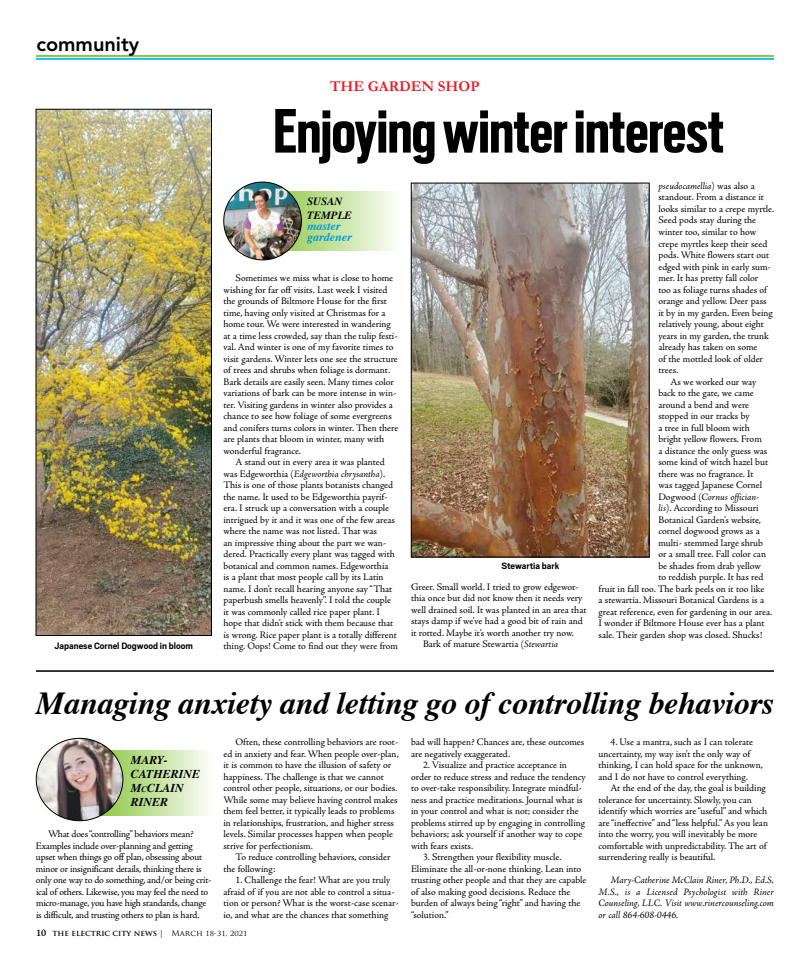
<style>
.page{position:relative;width:810px;height:972px;background:#fff}
.page>*{position:absolute;margin:0;border:0;box-sizing:border-box;transform-origin:0 0}
.t1{font:700 54.5px "Scout Cond";color:#000}
.t2{font:italic 700 32px "Times";letter-spacing:-.01em;color:#000}
.t3{font:800 20px "Avenir LT Std";color:#000}
.t4{font:700 15px "Garamond";color:#ed1d24}
.t5{font:italic 700 12px/14px "Times";color:#000}
.t6{font:italic 700 12px/11px "Times";color:#009bdb}
.t7{font:italic 700 11px/14px "Times";color:#000}
.t8{font:10px/11.5px "Adobe Jenson Pro";letter-spacing:-.005em;color:#000}
.t9{font:italic 10px/11.5px "Adobe Jenson Pro";letter-spacing:-.005em;color:#000;text-align:justify}
.t10{font:700 8px "Scout";color:#000}
.t11{font:700 8px "Trajan Pro";color:#000}
.s1{font-style:italic}
.s2{font-style:normal}
.s3{font-size:8.4px}
.s4{font-family:"Adobe Jenson Pro";font-weight:600;font-size:10px}
.s5{font-weight:400}
</style>
<div class="page">
<hr style="left:36px;top:671px;width:738px;height:1px;background:#000">
<hr style="left:36px;top:58px;width:738px;height:2px;background:#14c3f4">
<hr style="left:36px;top:55px;width:738px;height:2px;background:#8cc63f">
<svg style="left:123px;top:750px;width:85px;height:66px;background:#cee6ae"></svg>
<img style="left:36px;top:738px;width:87px;height:83px">
<svg style="left:288px;top:191px;width:106px;height:59px;background:#cee5ae"></svg>
<img style="left:224px;top:182px;width:77px;height:78px;border-radius:39px">
<div style="left:224px;top:182px;width:78px;height:78px;border:1px solid #000;border-radius:50%"></div>
<img style="left:38px;top:111px;width:172px;height:523px">
<div style="left:36px;top:109px;width:176px;height:527px;border:1px solid #000"></div>
<img style="left:413px;top:185px;width:234px;height:370px">
<div style="left:411px;top:183px;width:238px;height:374px;border:1px solid #000"></div>
<h3 class="t3" style="left:36px;top:32px;width:104px">community</h3>
<p class="t10" style="left:55px;top:640px;width:140px">Japanese Cornel Dogwood in bloom</p>
<h3 class="t4" style="left:330px;top:76px;width:151px">THE GARDEN SHOP</h3>
<h1 class="t1" style="left:273px;top:94px;width:452px">Enjoying winter interest</h1>
<p class="t7" style="left:307px;top:194px;width:46px">SUSAN<br>TEMPLE</p>
<p class="t6" style="left:307px;top:220px;width:46px">master gardener</p>
<p class="t8" style="left:224px;top:272px;width:176px;text-indent:12px">Sometimes we miss what is close to home wishing for far off visits. Last week I visited the grounds of Biltmore House for the first time, having only visited at Christmas for a home tour. We were interested in wandering at a time less crowded, say than the tulip festi&shy;val. And winter is one of my favorite times to visit gardens. Winter lets one see the structure of trees and shrubs when foliage is dormant.<br>Bark details are easily seen. Many times color variations of bark can be more intense in win&shy;ter. Visiting gardens in winter also provides a chance to see how foliage of some evergreens and conifers turns colors in winter. Then there are plants that bloom in winter, many with wonderful fragrance.</p>
<p class="t8" style="left:224px;top:456px;width:176px;text-indent:12px">A stand out in every area it was planted was Edgeworthia (<span class="s1">Edgeworthia chrysantha</span>).<br>This is one of those plants botanists changed the name. It used to be Edgeworthia payrif&shy;era. I struck up a conversation with a couple intrigued by it and it was one of the few areas where the name was not listed. That was<br>an impressive thing about the part we wan&shy;dered. Practically every plant was tagged with botanical and common names. Edgeworthia<br>is a plant that most people call by its Latin name. I don’t recall hearing anyone say “That paperbush smells heavenly”. I told the couple it was commonly called rice paper plant. I hope that didn’t stick with them because that is wrong. Rice paper plant is a totally different thing. Oops! Come to find out they were from</p>
<p class="t10" style="left:501px;top:560px;width:59px">Stewartia bark</p>
<p class="t8" style="left:411px;top:581px;width:169px">Greer. Small world. I tried to grow edgewor-</p>
<p class="t8" style="left:411px;top:592px;width:173px">thia once but did not know then it needs very</p>
<p class="t8" style="left:411px;top:604px;width:177px">well drained soil. It was planted in an area that</p>
<p class="t8" style="left:411px;top:615px;width:173px">stays damp if we’ve had a good bit of rain and</p>
<p class="t8" style="left:411px;top:627px;width:165px">it rotted. Maybe it’s worth another try now.</p>
<p class="t8" style="left:423px;top:638px;width:137px">Bark of mature Stewartia (<span class="s1">Stewartia</span></p>
<p class="t9" style="left:658px;top:181px;width:98px">pseudocamellia<span class="s2">) was also a</span></p>
<p class="t8" style="left:658px;top:192px;width:107px">standout. From a distance it</p>
<p class="t8" style="left:658px;top:203px;width:117px">looks similar to a crepe myrtle.</p>
<p class="t8" style="left:658px;top:215px;width:99px">Seed pods stay during the</p>
<p class="t8" style="left:658px;top:226px;width:99px">winter too, similar to how</p>
<p class="t8" style="left:658px;top:238px;width:111px">crepe myrtles keep their seed</p>
<p class="t8" style="left:658px;top:249px;width:112px">pods. White flowers start out</p>
<p class="t8" style="left:658px;top:261px;width:114px">edged with pink in early sum-</p>
<p class="t8" style="left:658px;top:272px;width:101px">mer. It has pretty fall color</p>
<p class="t8" style="left:658px;top:284px;width:110px">too as foliage turns shades of</p>
<p class="t8" style="left:658px;top:295px;width:110px">orange and yellow. Deer pass</p>
<p class="t8" style="left:658px;top:307px;width:116px">it by in my garden. Even being</p>
<p class="t8" style="left:658px;top:318px;width:107px">relatively young, about eight</p>
<p class="t8" style="left:658px;top:330px;width:112px">years in my garden, the trunk</p>
<p class="t8" style="left:658px;top:341px;width:101px">already has taken on some</p>
<p class="t8" style="left:658px;top:353px;width:106px">of the mottled look of older</p>
<p class="t8" style="left:658px;top:364px;width:21px">trees.</p>
<p class="t8" style="left:670px;top:376px;width:88px">As we worked our way</p>
<p class="t8" style="left:658px;top:387px;width:97px">back to the gate, we came</p>
<p class="t8" style="left:658px;top:399px;width:92px">around a bend and were</p>
<p class="t8" style="left:658px;top:410px;width:93px">stopped in our tracks by</p>
<p class="t8" style="left:658px;top:422px;width:93px">a tree in full bloom with</p>
<p class="t8" style="left:658px;top:433px;width:105px">bright yellow flowers. From</p>
<p class="t8" style="left:658px;top:445px;width:110px">a distance the only guess was</p>
<p class="t8" style="left:658px;top:456px;width:111px">some kind of witch hazel but</p>
<p class="t8" style="left:658px;top:468px;width:97px">there was no fragrance. It</p>
<p class="t8" style="left:658px;top:479px;width:105px">was tagged Japanese Cornel</p>
<p class="t9" style="left:658px;top:491px;width:102px"><span class="s2">Dogwood (</span>Cornus offician-</p>
<p class="t8" style="left:658px;top:502px;width:102px"><span class="s1">lis</span>). According to Missouri</p>
<p class="t8" style="left:658px;top:514px;width:104px">Botanical Garden’s website,</p>
<p class="t8" style="left:658px;top:525px;width:103px">cornel dogwood grows as a</p>
<p class="t8" style="left:658px;top:537px;width:106px">multi- stemmed large shrub</p>
<p class="t8" style="left:658px;top:548px;width:109px">or a small tree. Fall color can</p>
<p class="t8" style="left:658px;top:560px;width:104px">be shades from drab yellow</p>
<p class="t8" style="left:658px;top:571px;width:107px">to reddish purple. It has red</p>
<p class="t8" style="left:599px;top:583px;width:167px">fruit in fall too. The bark peels on it too like</p>
<p class="t8" style="left:599px;top:594px;width:167px">a stewartia. Missouri Botanical Gardens is a</p>
<p class="t8" style="left:599px;top:606px;width:175px">great reference, even for gardening in our area.</p>
<p class="t8" style="left:599px;top:617px;width:168px">I wonder if Biltmore House ever has a plant</p>
<p class="t8" style="left:599px;top:629px;width:165px">sale. Their garden shop was closed. Shucks!</p>
<h2 class="t2" style="left:36px;top:673px;width:740px">Managing anxiety and letting go of controlling behaviors</h2>
<p class="t5" style="left:131px;top:752px;width:71px">MARY-<br>CATHERINE<br>M<span class="s3">c</span>CLAIN<br>RINER</p>
<p class="t8" style="left:36px;top:829px;width:177px;text-indent:12px">What does “controlling” behaviors mean?<br>Examples include over-planning and getting upset when things go off plan, obsessing about minor or insignificant details, thinking there is only one way to do something, and/or being crit&shy;ical of others. Likewise, you may feel the need to micro-manage, you have high standards, change is difficult, and trusting others to plan is hard.</p>
<p class="t8" style="left:224px;top:737px;width:177px;text-indent:12px">Often, these controlling behaviors are root&shy;ed in anxiety and fear. When people over-plan, it is common to have the illusion of safety or happiness. The challenge is that we cannot control other people, situations, or our bodies.<br>While some may believe having control makes them feel better, it typically leads to problems in relationships, frustration, and higher stress levels. Similar processes happen when people strive for perfectionism.</p>
<p class="t8" style="left:224px;top:852px;width:169px;text-indent:12px">To reduce controlling behaviors, consider the following:</p>
<p class="t8" style="left:224px;top:875px;width:177px;text-indent:12px">1. Challenge the fear! What are you truly afraid of if you are not able to control a situa&shy;tion or person? What is the worst-case scenar&shy;io, and what are the chances that something</p>
<p class="t11" style="left:36px;top:928px;width:213px"><span class="s4">10</span> THE ELECTRIC CITY NEWS <span class="s5">| March 18-31, 2021</span></p>
<p class="t8" style="left:411px;top:737px;width:175px">bad will happen? Chances are, these outcomes are negatively exaggerated.</p>
<p class="t8" style="left:411px;top:760px;width:176px;text-indent:12px">2. Visualize and practice acceptance in order to reduce stress and reduce the tendency to over-take responsibility. Integrate mindful&shy;ness and practice meditations. Journal what is in your control and what is not; consider the problems stirred up by engaging in controlling behaviors; ask yourself if another way to cope with fears exists.</p>
<p class="t8" style="left:411px;top:852px;width:177px;text-indent:12px">3. Strengthen your flexibility muscle.<br>Eliminate the all-or-none thinking. Lean into trusting other people and that they are capable of also making good decisions. Reduce the burden of always being “right” and having the “solution.”</p>
<p class="t8" style="left:599px;top:737px;width:166px;text-indent:12px">4. Use a mantra, such as I can tolerate uncertainty, my way isn’t the only way of thinking, I can hold space for the unknown, and I do not have to control everything.</p>
<p class="t8" style="left:599px;top:783px;width:171px;text-indent:12px">At the end of the day, the goal is building tolerance for uncertainty. Slowly, you can identify which worries are “useful” and which are “ineffective” and “less helpful.” As you lean into the worry, you will inevitably be more comfortable with unpredictability. The art of surrendering really is beautiful.</p>
<p class="t9" style="left:599px;top:875px;width:177px;text-indent:12px">Mary-Catherine McClain Riner, Ph.D., Ed.S, M.S., is a Licensed Psychologist with Riner Counseling, LLC. Visit www.rinercounseling.com or call 864-608-0446.</p>
</div>
